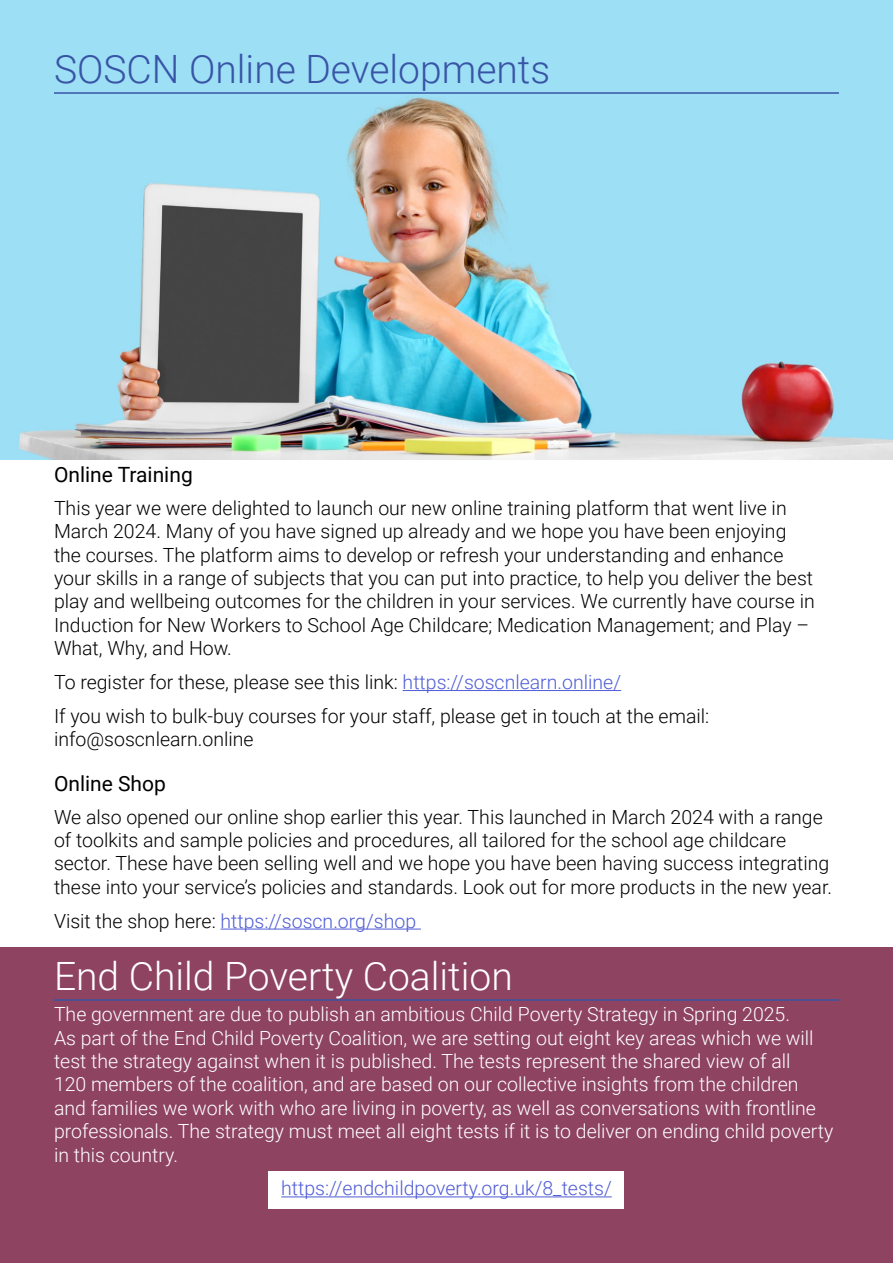
<style>
.page{position:relative;width:893px;height:1263px;background:#fff}
.page>*{position:absolute;margin:0;border:0;box-sizing:border-box;transform-origin:0 0}
.t1{font:300 39px "Roboto";color:#fff}
.t2{font:300 39px "Roboto";color:#3854a6}
.t3{font:21px "Roboto";color:#000}
.t4{font:300 19.5px/23.4px "Roboto";color:#000}
.t5{font:300 19.5px/23.4px "Roboto";color:#fff}
.t6{font:300 19.5px "Roboto";color:#4f5cd6}
.s1{color:#4f5cd6}
.s2{color:#000}
</style>
<div class="page">
<img style="left:0;top:0;width:893px;height:459px">
<hr style="left:54px;top:92px;width:785px;height:2px;background:#3854a6">
<hr style="left:403px;top:690px;width:218px;height:1px;background:#4f5cd6">
<hr style="left:221px;top:928px;width:200px;height:1px;background:#4f5cd6">
<div style="left:0;top:947px;width:893px;height:316px;background:#8e4360"></div>
<div style="left:268px;top:1172px;width:355px;height:37px;background:#fff"></div>
<hr style="left:54px;top:999px;width:785px;height:2px;background:#3854a6">
<hr style="left:281px;top:1196px;width:331px;height:1px;background:#4f5cd6">
<h1 class="t2" style="left:54px;top:42px;width:498px">SOSCN Online Developments</h1>
<p class="t3" style="left:54px;top:460px;width:140px">Online Training</p>
<p class="t4" style="left:54px;top:495px;width:762px">This year we were delighted to launch our new online training platform that went live in March 2024. Many of you have signed up already and we hope you have been enjoying the courses. The platform aims to develop or refresh your understanding and enhance your skills in a range of subjects that you can put into practice, to help you deliver the best play and wellbeing outcomes for the children in your services. We currently have course in Induction for New Workers to School Age Childcare; Medication Management; and Play – What, Why, and How.</p>
<p class="t4" style="left:54px;top:664px;width:657px;line-height:33.9px">To register for these, please see this link: <span class="s1">https://soscnlearn.online/<br></span>If you wish to bulk-buy courses for your staff, please get in touch at the email:</p>
<p class="t4" style="left:54px;top:727px;width:201px">info@soscnlearn.online</p>
<p class="t3" style="left:54px;top:769px;width:113px">Online Shop</p>
<p class="t4" style="left:54px;top:804px;width:780px">We also opened our online shop earlier this year. This launched in March 2024 with a range of toolkits and sample policies and procedures, all tailored for the school age childcare sector. These have been selling well and we hope you have been having success integrating these into your service’s policies and standards. Look out for more products in the new year.</p>
<p class="t6" style="left:54px;top:907px;width:364px"><span class="s2">Visit the shop here:</span> https://soscn.org/shop</p>
<h1 class="t1" style="left:54px;top:949px;width:460px">End Child Poverty Coalition</h1>
<p class="t5" style="left:54px;top:1002px;width:781px">The government are due to publish an ambitious Child Poverty Strategy in Spring 2025.<br>As part of the End Child Poverty Coalition, we are setting out eight key areas which we will test the strategy against when it is published. The tests represent the shared view of all<br>120 members of the coalition, and are based on our collective insights from the children and families we work with who are living in poverty, as well as conversations with frontline professionals. The strategy must meet all eight tests if it is to deliver on ending child poverty in this country.</p>
<p class="t6" style="left:281px;top:1175px;width:332px">https://endchildpoverty.org.uk/8_tests/</p>
</div>
